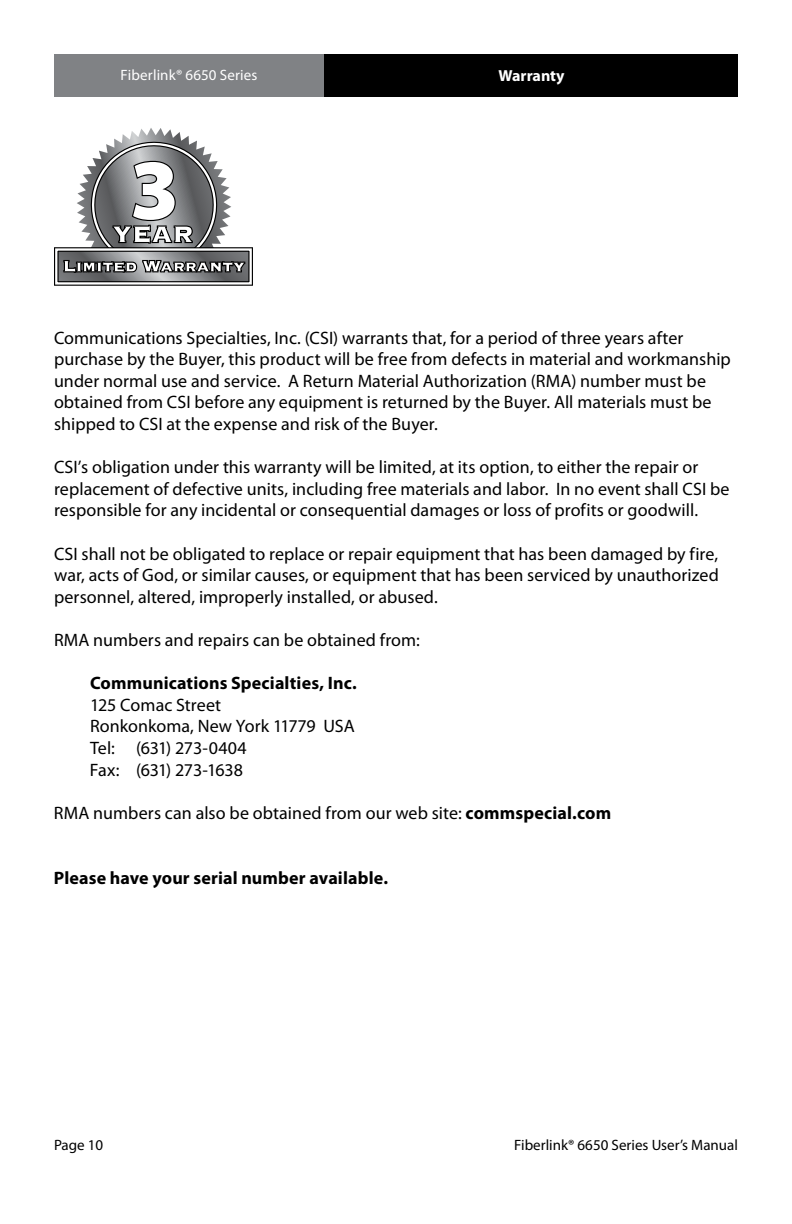
<style>
.page{position:relative;width:792px;height:1224px;background:#fff}
.page>*{position:absolute;margin:0;border:0;box-sizing:border-box;transform-origin:0 0}
.t1{font:18px/21.6px "Myriad Pro";letter-spacing:.005em;color:#000}
.t2{font:700 18px "Myriad Pro";letter-spacing:.005em;color:#000}
.t3{font:700 16px "Myriad Pro";color:#fff}
.t4{font:15px "Myriad Pro";color:#000}
.t5{font:15px "Myriad Pro";letter-spacing:.01em;color:#fff}
.s1{font-weight:700}
</style>
<div class="page">
<div style="left:196px;top:54px;width:542px;height:42px;background:#000"></div>
<div style="left:54px;top:54px;width:270px;height:42px;background:#808285"></div>
<div style="left:54px;top:247px;width:199px;height:39px;border:5px solid #000"></div>
<div style="left:55px;top:248px;width:197px;height:37px;border:2px solid #fff"></div>
<svg style="left:62px;top:128px;width:185px;height:154px"></svg>
<p class="t5" style="left:120px;top:66px;width:139px">Fiberlink® 6650 Series</p>
<p class="t3" style="left:499px;top:65px;width:68px">Warranty</p>
<p class="t1" style="left:54px;top:326px;width:678px">Communications Specialties, Inc. (CSI) warrants that, for a period of three years after purchase by the Buyer, this product will be free from defects in material and workmanship under normal use and service. A Return Material Authorization (RMA) number must be obtained from CSI before any equipment is returned by the Buyer. All materials must be shipped to CSI at the expense and risk of the Buyer.</p>
<p class="t1" style="left:54px;top:456px;width:677px">CSI’s obligation under this warranty will be limited, at its option, to either the repair or replacement of defective units, including free materials and labor. In no event shall CSI be responsible for any incidental or consequential damages or loss of profits or goodwill.</p>
<p class="t1" style="left:54px;top:542px;width:666px;text-align:justify">CSI shall not be obligated to replace or repair equipment that has been damaged by fire, war, acts of God, or similar causes, or equipment that has been serviced by unauthorized personnel, altered, improperly installed, or abused.</p>
<p class="t1" style="left:54px;top:629px;width:367px">RMA numbers and repairs can be obtained from:</p>
<p class="t2" style="left:90px;top:671px;width:268px">Communications Specialties, Inc.</p>
<p class="t1" style="left:90px;top:694px;width:266px">125 Comac Street<br>Ronkonkoma, New York 11779 USA<br>Tel: (631) 273-0404<br>Fax: (631) 273-1638</p>
<p class="t1" style="left:54px;top:802px;width:559px">RMA numbers can also be obtained from our web site: <span class="s1">commspecial.com</span></p>
<p class="t2" style="left:54px;top:866px;width:336px">Please have your serial number available.</p>
<p class="t4" style="left:54px;top:1136px;width:51px">Page 10</p>
<p class="t4" style="left:514px;top:1136px;width:225px">Fiberlink® 6650 Series User’s Manual</p>
</div>
